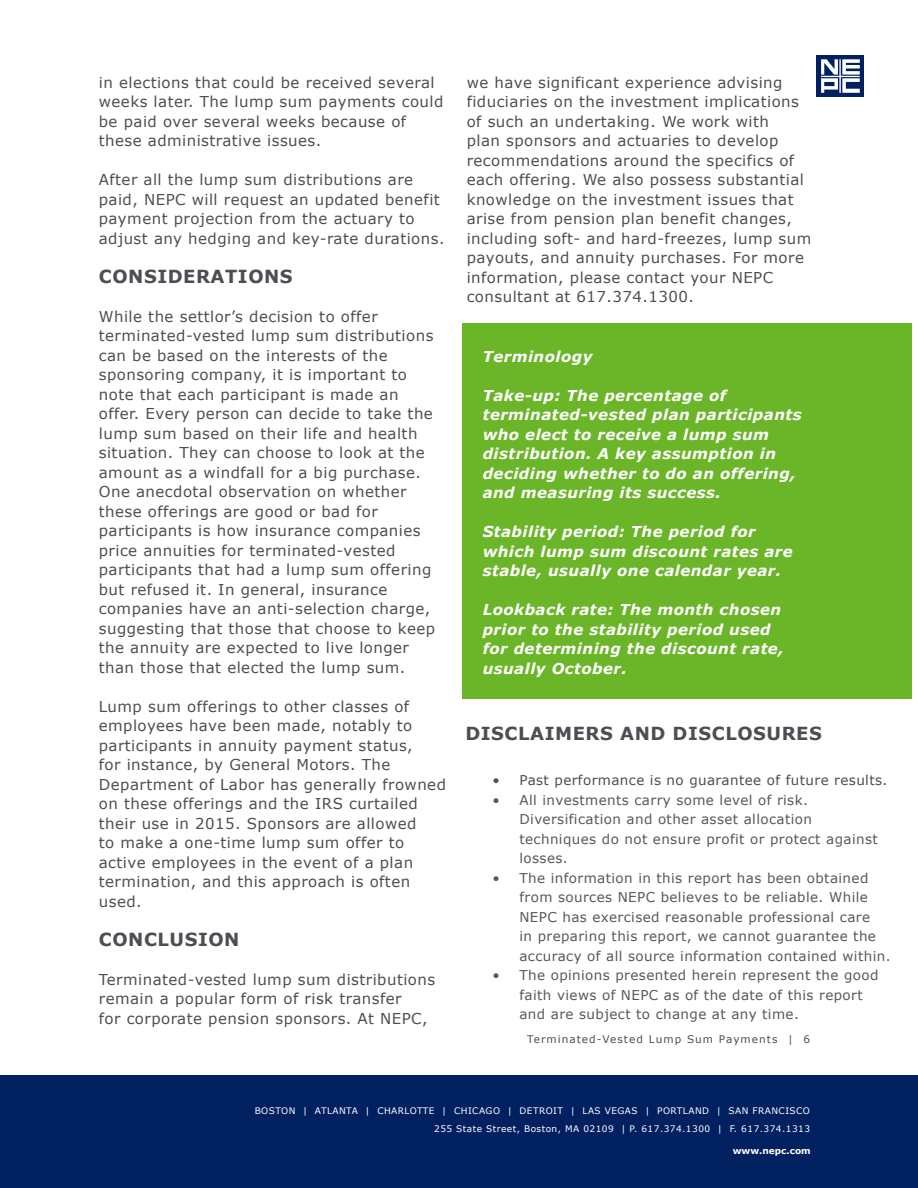
<style>
.page{position:relative;width:918px;height:1188px;background:#fff}
.page>*{position:absolute;margin:0;border:0;box-sizing:border-box;transform-origin:0 0}
.Main_Body_Text{font:700 18px "Verdana";letter-spacing:.03em;color:#4d4e54}
.Main_Body_Text-2{font:15px/19.5px "Verdana";letter-spacing:.03em;color:#4d4e54}
.Main_Body_Text-3{font:italic 700 15px/19.5px "Verdana";letter-spacing:.03em;color:#fff}
.Main_Body_Text-4{font:13.5px "Verdana";letter-spacing:.03em;color:#57585a}
.t1{font:13.5px "Verdana";letter-spacing:.03em;color:#4d4e54}
.Main_Body_Text-5{font:10.5px "Verdana";letter-spacing:.1em;color:#4d4e54}
.t2{font:9px "Verdana";letter-spacing:.05em;color:#fff}
.t3{font:700 9px "Verdana";color:#fff}
</style>
<div class="page">
<div style="left:0;top:1076px;width:918px;height:112px;background:#002060"></div>
<div style="left:817px;top:56px;width:47px;height:41px;background:#002060"></div>
<svg style="left:821px;top:59px;width:39px;height:34px"></svg>
<div style="left:462px;top:323px;width:450px;height:376px;background:#6bb528"></div>
<p class="Main_Body_Text-2" style="left:99px;top:72px;width:346px">in elections that could be received several weeks later. The lump sum payments could be paid over several weeks because of these administrative issues.</p>
<p class="Main_Body_Text-2" style="left:99px;top:170px;width:347px">After all the lump sum distributions are paid, NEPC will request an updated benefit payment projection from the actuary to adjust any hedging and key-rate durations.</p>
<p class="Main_Body_Text" style="left:99px;top:264px;width:195px">CONSIDERATIONS</p>
<p class="Main_Body_Text-2" style="left:99px;top:306px;width:338px">While the settlor’s decision to offer terminated-vested lump sum distributions can be based on the interests of the sponsoring company, it is important to note that each participant is made an offer. Every person can decide to take the lump sum based on their life and health situation. They can choose to look at the amount as a windfall for a big purchase.<br>One anecdotal observation on whether these offerings are good or bad for participants is how insurance companies price annuities for terminated-vested participants that had a lump sum offering but refused it. In general, insurance companies have an anti-selection charge, suggesting that those that choose to keep the annuity are expected to live longer than those that elected the lump sum.</p>
<p class="Main_Body_Text-2" style="left:99px;top:696px;width:349px">Lump sum offerings to other classes of employees have been made, notably to participants in annuity payment status,<br>for instance, by General Motors. The Department of Labor has generally frowned on these offerings and the IRS curtailed their use in 2015. Sponsors are allowed<br>to make a one-time lump sum offer to active employees in the event of a plan termination, and this approach is often used.</p>
<p class="Main_Body_Text" style="left:99px;top:927px;width:142px">CONCLUSION</p>
<p class="Main_Body_Text-2" style="left:99px;top:969px;width:338px">Terminated-vested lump sum distributions remain a popular form of risk transfer<br>for corporate pension sponsors. At NEPC,</p>
<p class="Main_Body_Text-2" style="left:467px;top:72px;width:346px">we have significant experience advising fiduciaries on the investment implications of such an undertaking. We work with<br>plan sponsors and actuaries to develop recommendations around the specifics of each offering. We also possess substantial knowledge on the investment issues that arise from pension plan benefit changes, including soft- and hard-freezes, lump sum payouts, and annuity purchases. For more information, please contact your NEPC consultant at 617.374.1300.</p>
<p class="Main_Body_Text-3" style="left:483px;top:346px;width:111px">Terminology</p>
<p class="Main_Body_Text-3" style="left:483px;top:385px;width:320px">Take-up: The percentage of terminated-vested plan participants who elect to receive a lump sum distribution. A key assumption in deciding whether to do an offering, and measuring its success.</p>
<p class="Main_Body_Text-3" style="left:483px;top:522px;width:312px">Stability period: The period for which lump sum discount rates are stable, usually one calendar year.</p>
<p class="Main_Body_Text-3" style="left:483px;top:600px;width:303px">Lookback rate: The month chosen prior to the stability period used for determining the discount rate, usually October.</p>
<p class="Main_Body_Text" style="left:465px;top:720px;width:358px">DISCLAIMERS AND DISCLOSURES</p>
<p class="t1" style="left:492px;top:771px;width:396px">• Past performance is no guarantee of future results.</p>
<p class="Main_Body_Text-4" style="left:492px;top:791px;width:317px">• All investments carry some level of risk.</p>
<p class="Main_Body_Text-4" style="left:519px;top:810px;width:294px">Diversification and other asset allocation</p>
<p class="Main_Body_Text-4" style="left:519px;top:830px;width:360px">techniques do not ensure profit or protect against</p>
<p class="Main_Body_Text-4" style="left:519px;top:849px;width:50px">losses.</p>
<p class="Main_Body_Text-4" style="left:492px;top:869px;width:377px">• The information in this report has been obtained</p>
<p class="Main_Body_Text-4" style="left:519px;top:888px;width:350px">from sources NEPC believes to be reliable. While</p>
<p class="Main_Body_Text-4" style="left:519px;top:908px;width:352px">NEPC has exercised reasonable professional care</p>
<p class="Main_Body_Text-4" style="left:519px;top:927px;width:358px">in preparing this report, we cannot guarantee the</p>
<p class="Main_Body_Text-4" style="left:519px;top:947px;width:373px">accuracy of all source information contained within.</p>
<p class="Main_Body_Text-4" style="left:492px;top:966px;width:388px">• The opinions presented herein represent the good</p>
<p class="Main_Body_Text-4" style="left:519px;top:986px;width:345px">faith views of NEPC as of the date of this report</p>
<p class="Main_Body_Text-4" style="left:519px;top:1005px;width:281px">and are subject to change at any time.</p>
<p class="Main_Body_Text-5" style="left:527px;top:1032px;width:284px">Terminated-Vested Lump Sum Payments | 6</p>
<p class="t2" style="left:255px;top:1105px;width:557px">BOSTON | ATLANTA | CHARLOTTE | CHICAGO | DETROIT | LAS VEGAS | PORTLAND | SAN FRANCISCO</p>
<p class="t2" style="left:434px;top:1122px;width:377px">255 State Street, Boston, MA 02109 | P. 617.374.1300 | F. 617.374.1313</p>
<p class="t3" style="left:733px;top:1145px;width:79px">www.nepc.com</p>
</div>
